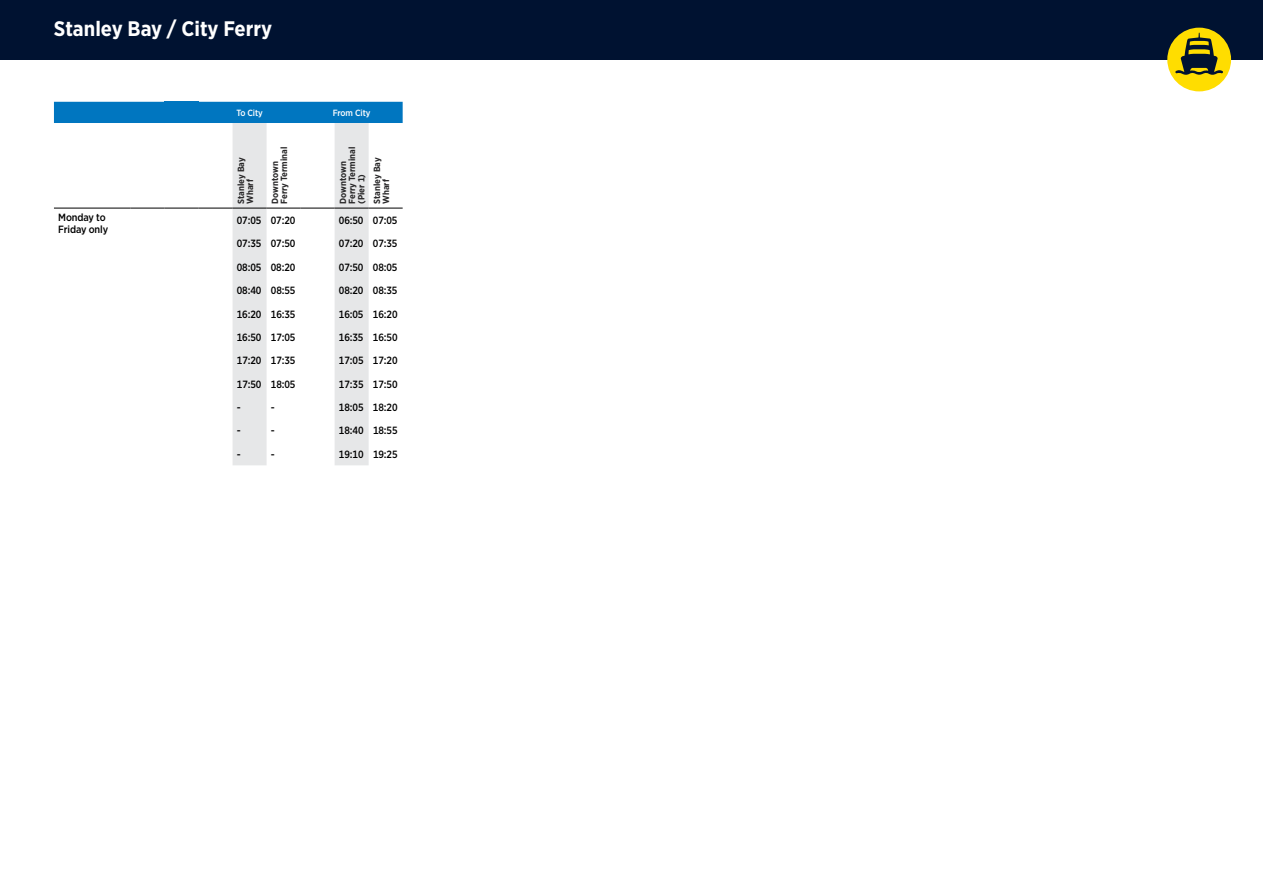
<style>
.page{position:relative;width:1263px;height:893px;background:#fff}
.page>*{position:absolute;margin:0;border:0;box-sizing:border-box;transform-origin:0 0}
.t1{font:700 21px "Gotham Narrow";color:#fff}
.t2{font:500 10.5px/12.6px "Gotham Narrow";letter-spacing:-.01em;color:#000}
.t3{font:700 9px/9.1px "Gotham Narrow";color:#292829}
.t4{font:500 9px "Gotham Narrow";letter-spacing:-.01em;color:#fff}
</style>
<div class="page">
<div style="left:0;top:0;width:1263px;height:60px;background:#001231"></div>
<div style="left:1167px;top:28px;width:64px;height:63px;background:#fd0;border-radius:50%"></div>
<svg style="left:1175px;top:33px;width:48px;height:42px"></svg>
<svg style="left:54px;top:102px;width:349px;height:363px"></svg>
<svg style="left:233px;top:123px;width:136px;height:342px"></svg>
<hr style="left:165px;top:208px;width:34px;height:1px;background:#000">
<hr style="left:233px;top:208px;width:34px;height:1px;background:#000">
<hr style="left:199px;top:208px;width:34px;height:1px;background:#000">
<hr style="left:267px;top:208px;width:34px;height:1px;background:#000">
<hr style="left:301px;top:208px;width:34px;height:1px;background:#000">
<hr style="left:130px;top:208px;width:35px;height:1px;background:#000">
<hr style="left:54px;top:208px;width:76px;height:1px;background:#000">
<hr style="left:335px;top:208px;width:34px;height:1px;background:#000">
<hr style="left:369px;top:208px;width:34px;height:1px;background:#000">
<h1 class="t1" style="left:54px;top:15px;width:220px">Stanley Bay / City Ferry</h1>
<p class="t4" style="left:236px;top:107px;width:28px">To City</p>
<p class="t4" style="left:333px;top:107px;width:39px">From City</p>
<p class="t3" style="left:236px;top:204px;width:48px;rotate:-90deg">Stanley Bay<br>Wharf</p>
<p class="t3" style="left:270px;top:204px;width:59px;rotate:-90deg">Downtown<br>Ferry Terminal</p>
<p class="t3" style="left:338px;top:204px;width:59px;rotate:-90deg">Downtown<br>Ferry Terminal (Pier 1)</p>
<p class="t3" style="left:372px;top:204px;width:48px;rotate:-90deg">Stanley Bay<br>Wharf</p>
<p class="t2" style="left:58px;top:211px;width:52px">Monday to<br>Friday only</p>
<p class="t2" style="left:237px;top:214px;width:60px">07:05 07:20</p>
<p class="t2" style="left:339px;top:214px;width:60px">06:50 07:05</p>
<p class="t2" style="left:237px;top:237px;width:60px">07:35 07:50</p>
<p class="t2" style="left:339px;top:237px;width:60px">07:20 07:35</p>
<p class="t2" style="left:237px;top:261px;width:60px">08:05 08:20</p>
<p class="t2" style="left:339px;top:261px;width:60px">07:50 08:05</p>
<p class="t2" style="left:237px;top:284px;width:60px">08:40 08:55</p>
<p class="t2" style="left:339px;top:284px;width:60px">08:20 08:35</p>
<p class="t2" style="left:237px;top:307px;width:60px">16:20 16:35</p>
<p class="t2" style="left:339px;top:307px;width:60px">16:05 16:20</p>
<p class="t2" style="left:237px;top:331px;width:60px">16:50 17:05</p>
<p class="t2" style="left:339px;top:331px;width:60px">16:35 16:50</p>
<p class="t2" style="left:237px;top:354px;width:60px">17:20 17:35</p>
<p class="t2" style="left:339px;top:354px;width:60px">17:05 17:20</p>
<p class="t2" style="left:237px;top:378px;width:60px">17:50 18:05</p>
<p class="t2" style="left:339px;top:378px;width:60px">17:35 17:50</p>
<p class="t2" style="left:237px;top:401px;width:5px">-</p>
<p class="t2" style="left:271px;top:401px;width:5px">-</p>
<p class="t2" style="left:339px;top:401px;width:60px">18:05 18:20</p>
<p class="t2" style="left:237px;top:424px;width:5px">-</p>
<p class="t2" style="left:271px;top:424px;width:5px">-</p>
<p class="t2" style="left:339px;top:424px;width:60px">18:40 18:55</p>
<p class="t2" style="left:237px;top:448px;width:5px">-</p>
<p class="t2" style="left:271px;top:448px;width:5px">-</p>
<p class="t2" style="left:339px;top:448px;width:60px">19:10 19:25</p>
</div>
